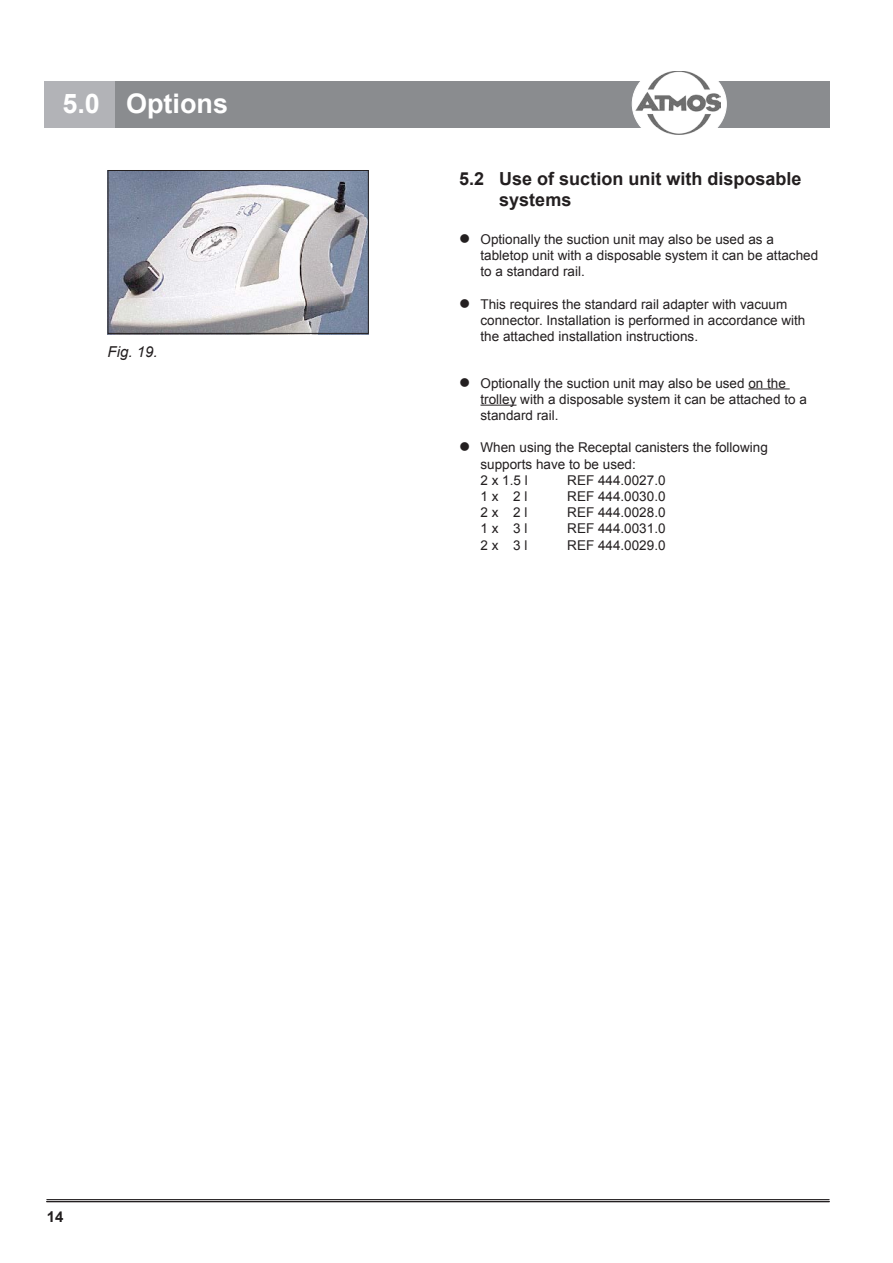
<style>
.page{position:relative;width:893px;height:1263px;background:#fff}
.page>*{position:absolute;margin:0;border:0;box-sizing:border-box;transform-origin:0 0}
.t1{font:700 27px "Arial";color:#fff}
.t2{font:700 18px/21.6px "Arial";color:#231f20}
.t3{font:italic 15px "Arial";color:#231f20}
.t4{font:700 15px "Arial";color:#231f20}
.t5{font:13.5px/16.2px "Arial";color:#231f20}
</style>
<div class="page">
<hr style="left:47px;top:1199px;width:782px;height:1px;background:#231f20">
<hr style="left:47px;top:1201px;width:782px;height:1px;background:#231f20">
<div style="left:115px;top:81px;width:714px;height:47px;background:#8a8c8f"></div>
<div style="left:45px;top:81px;width:70px;height:47px;background:#b2b3b7"></div>
<div style="left:632px;top:64px;width:94px;height:80px;background:#fff;border-radius:50%"></div>
<img style="left:635px;top:71px;width:85px;height:64px">
<img style="left:110px;top:172px;width:257px;height:160px">
<div style="left:108px;top:170px;width:261px;height:164px;border:1px solid #231f20"></div>
<hr style="left:748px;top:388px;width:42px;height:1px;background:#231f20">
<hr style="left:480px;top:405px;width:36px;height:1px;background:#231f20">
<h1 class="t1" style="left:62px;top:86px;width:167px">5.0 Options</h1>
<p class="t3" style="left:108px;top:342px;width:52px">Fig. 19.</p>
<h2 class="t2" style="left:499px;top:168px;width:304px;text-indent:-40px">5.2 Use of suction unit with disposable systems</h2>
<p class="t5" style="left:480px;top:231px;width:339px;text-indent:-21px">● Optionally the suction unit may also be used as a tabletop unit with a disposable system it can be attached to a standard rail.</p>
<p class="t5" style="left:480px;top:296px;width:326px;text-indent:-21px">● This requires the standard rail adapter with vacuum connector. Installation is performed in accordance with the attached installation instructions.</p>
<p class="t5" style="left:480px;top:375px;width:328px;text-indent:-21px">● Optionally the suction unit may also be used on the trolley with a disposable system it can be attached to a standard rail.</p>
<p class="t5" style="left:480px;top:440px;width:289px;text-indent:-21px">● When using the Receptal canisters the following supports have to be used:<br>2 x 1.5 l</p>
<p class="t5" style="left:567px;top:472px;width:100px">REF 444.0027.0</p>
<p class="t5" style="left:480px;top:488px;width:49px">1 x 2 l</p>
<p class="t5" style="left:567px;top:488px;width:100px">REF 444.0030.0</p>
<p class="t5" style="left:480px;top:504px;width:49px">2 x 2 l</p>
<p class="t5" style="left:567px;top:504px;width:100px">REF 444.0028.0</p>
<p class="t5" style="left:480px;top:521px;width:49px">1 x 3 l</p>
<p class="t5" style="left:567px;top:521px;width:100px">REF 444.0031.0</p>
<p class="t5" style="left:480px;top:537px;width:49px">2 x 3 l</p>
<p class="t5" style="left:567px;top:537px;width:100px">REF 444.0029.0</p>
<p class="t4" style="left:47px;top:1207px;width:18px">14</p>
</div>
